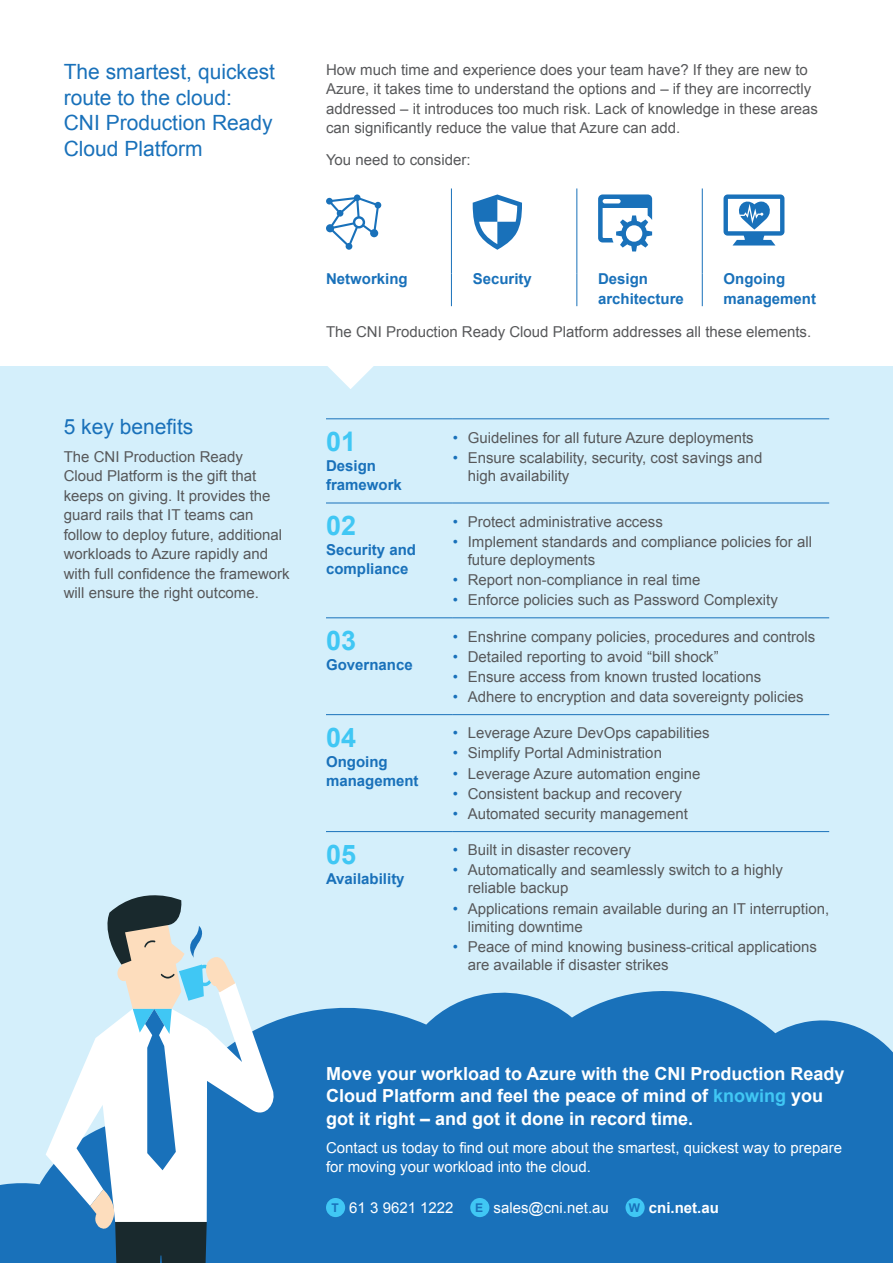
<style>
.page{position:relative;width:893px;height:1263px;background:#fff}
.page>*{position:absolute;margin:0;border:0;box-sizing:border-box;transform-origin:0 0}
.Body{font:700 27px "Arial";color:#40c7f4}
.t1{font:21px/25.5px "Arial";color:#1971ba}
.t2{font:700 18px/22.5px "Arial";color:#fff}
.Body-2{font:15px/19.5px "Arial";color:#57585a}
.Body-3{font:700 15px/19.5px "Arial";color:#1971ba}
.Body-4{font:15px/19.5px "Arial";color:#fff}
.Body-5{font:700 15px "Arial";color:#fff}
.Body-6{font:700 12px "Arial";color:#1971ba}
.s1{color:#1971ba}
.s2{color:#40c7f4}
</style>
<div class="page">
<div style="left:0;top:366px;width:893px;height:857px;background:#d4effb"></div>
<hr style="left:451px;top:188px;width:1px;height:86px;background:#1971ba">
<hr style="left:576px;top:188px;width:1px;height:86px;background:#1971ba">
<hr style="left:702px;top:188px;width:1px;height:86px;background:#1971ba">
<hr style="left:451px;top:274px;width:1px;height:32px;background:#1971ba">
<hr style="left:576px;top:274px;width:1px;height:32px;background:#1971ba">
<hr style="left:702px;top:274px;width:1px;height:32px;background:#1971ba">
<svg style="left:326px;top:194px;width:55px;height:56px"></svg>
<svg style="left:473px;top:194px;width:49px;height:56px"></svg>
<svg style="left:598px;top:194px;width:54px;height:57px"></svg>
<svg style="left:723px;top:194px;width:61px;height:51px"></svg>
<svg style="left:0;top:991px;width:893px;height:272px;background:#2d7ec1"></svg>
<hr style="left:326px;top:418px;width:127px;height:1px;background:#1971ba">
<hr style="left:453px;top:418px;width:376px;height:1px;background:#1971ba">
<hr style="left:326px;top:503px;width:127px;height:1px;background:#1971ba">
<hr style="left:453px;top:503px;width:376px;height:1px;background:#1971ba">
<hr style="left:326px;top:617px;width:127px;height:1px;background:#1971ba">
<hr style="left:453px;top:617px;width:376px;height:1px;background:#1971ba">
<hr style="left:326px;top:714px;width:127px;height:1px;background:#1971ba">
<hr style="left:453px;top:714px;width:376px;height:1px;background:#1971ba">
<hr style="left:326px;top:831px;width:127px;height:1px;background:#1971ba">
<hr style="left:453px;top:831px;width:376px;height:1px;background:#1971ba">
<div style="left:326px;top:1198px;width:19px;height:19px;background:#40c7f4;border-radius:50%"></div>
<div style="left:470px;top:1198px;width:19px;height:19px;background:#40c7f4;border-radius:50%"></div>
<div style="left:625px;top:1198px;width:20px;height:19px;background:#40c7f4;border-radius:50%"></div>
<svg style="left:328px;top:366px;width:46px;height:23px"></svg>
<svg style="left:46px;top:983px;width:231px;height:239px"></svg>
<svg style="left:90px;top:1189px;width:131px;height:74px;background:#728a9b"></svg>
<svg style="left:100px;top:895px;width:135px;height:275px"></svg>
<h2 class="t1" style="left:64px;top:59px;width:213px">The smartest, quickest route to the cloud:<br>CNI Production Ready<br>Cloud Platform</h2>
<p class="Body-2" style="left:326px;top:60px;width:493px">How much time and experience does your team have? If they are new to Azure, it takes time to understand the options and – if they are incorrectly addressed – it introduces too much risk. Lack of knowledge in these areas can significantly reduce the value that Azure can add.</p>
<p class="Body-2" style="left:326px;top:150px;width:146px">You need to consider:</p>
<h2 class="t1" style="left:64px;top:414px;width:131px">5 key benefits</h2>
<p class="Body-2" style="left:64px;top:447px;width:227px">The CNI Production Ready<br>Cloud Platform is the gift that keeps on giving. It provides the guard rails that IT teams can follow to deploy future, additional workloads to Azure rapidly and with full confidence the framework will ensure the right outcome.</p>
<p class="Body-3" style="left:326px;top:269px;width:83px">Networking</p>
<p class="Body-3" style="left:473px;top:269px;width:61px">Security</p>
<p class="Body-3" style="left:598px;top:269px;width:87px">Design architecture</p>
<p class="Body-3" style="left:723px;top:269px;width:94px">Ongoing management</p>
<p class="Body-2" style="left:326px;top:322px;width:487px">The CNI Production Ready Cloud Platform addresses all these elements.</p>
<p class="Body" style="left:326px;top:427px;width:32px">01</p>
<p class="Body-3" style="left:326px;top:456px;width:77px">Design framework</p>
<p class="Body" style="left:326px;top:511px;width:32px">02</p>
<p class="Body-3" style="left:326px;top:540px;width:92px">Security and compliance</p>
<p class="Body" style="left:326px;top:626px;width:32px">03</p>
<p class="Body-3" style="left:326px;top:655px;width:88px">Governance</p>
<p class="Body" style="left:326px;top:722px;width:32px">04</p>
<p class="Body-3" style="left:326px;top:751px;width:94px">Ongoing management</p>
<p class="Body" style="left:326px;top:839px;width:32px">05</p>
<p class="Body-3" style="left:326px;top:868px;width:80px">Availability</p>
<p class="Body-2" style="left:453px;top:427px;width:302px"><span class="s1">•</span> Guidelines for all future Azure deployments</p>
<p class="Body-2" style="left:468px;top:448px;width:296px;line-height:18px;text-indent:-15px"><span class="s1">•</span> Ensure scalability, security, cost savings and high availability</p>
<p class="Body-2" style="left:453px;top:512px;width:211px"><span class="s1">•</span> Protect administrative access</p>
<p class="Body-2" style="left:468px;top:532px;width:346px;line-height:18px;text-indent:-15px"><span class="s1">•</span> Implement standards and compliance policies for all future deployments</p>
<p class="Body-2" style="left:453px;top:570px;width:249px"><span class="s1">•</span> Report non-compliance in real time</p>
<p class="Body-2" style="left:453px;top:590px;width:326px"><span class="s1">•</span> Enforce policies such as Password Complexity</p>
<p class="Body-2" style="left:453px;top:626px;width:364px"><span class="s1">•</span> Enshrine company policies, procedures and controls</p>
<p class="Body-2" style="left:453px;top:647px;width:267px"><span class="s1">•</span> Detailed reporting to avoid “bill shock”</p>
<p class="Body-2" style="left:453px;top:667px;width:310px"><span class="s1">•</span> Ensure access from known trusted locations</p>
<p class="Body-2" style="left:453px;top:687px;width:352px"><span class="s1">•</span> Adhere to encryption and data sovereignty policies</p>
<p class="Body-2" style="left:453px;top:723px;width:258px"><span class="s1">•</span> Leverage Azure DevOps capabilities</p>
<p class="Body-2" style="left:453px;top:743px;width:211px"><span class="s1">•</span> Simplify Portal Administration</p>
<p class="Body-2" style="left:453px;top:763px;width:249px"><span class="s1">•</span> Leverage Azure automation engine</p>
<p class="Body-2" style="left:453px;top:784px;width:231px"><span class="s1">•</span> Consistent backup and recovery</p>
<p class="Body-2" style="left:453px;top:804px;width:236px"><span class="s1">•</span> Automated security management</p>
<p class="Body-2" style="left:453px;top:840px;width:180px"><span class="s1">•</span> Built in disaster recovery</p>
<p class="Body-2" style="left:468px;top:861px;width:317px;line-height:18px;text-indent:-15px"><span class="s1">•</span> Automatically and seamlessly switch to a highly reliable backup</p>
<p class="Body-2" style="left:468px;top:899px;width:363px;line-height:18px;text-indent:-15px"><span class="s1">•</span> Applications remain available during an IT interruption, limiting downtime</p>
<p class="Body-2" style="left:468px;top:937px;width:351px;line-height:18px;text-indent:-15px"><span class="s1">•</span> Peace of mind knowing business-critical applications are available if disaster strikes</p>
<h2 class="t2" style="left:326px;top:1062px;width:520px">Move your workload to Azure with the CNI Production Ready<br>Cloud Platform and feel the peace of mind of <span class="s2">knowing</span> you got it right – and got it done in record time.</h2>
<p class="Body-4" style="left:326px;top:1137px;width:518px">Contact us today to find out more about the smartest, quickest way to prepare for moving your workload into the cloud.</p>
<p class="Body-6" style="left:331px;top:1201px;width:9px">T</p>
<p class="Body-4" style="left:349px;top:1198px;width:106px">61 3 9621 1222</p>
<p class="Body-6" style="left:475px;top:1201px;width:10px">E</p>
<p class="Body-4" style="left:494px;top:1198px;width:117px">sales@cni.net.au</p>
<p class="Body-6" style="left:629px;top:1201px;width:13px">W</p>
<p class="Body-5" style="left:649px;top:1199px;width:72px">cni.net.au</p>
</div>
